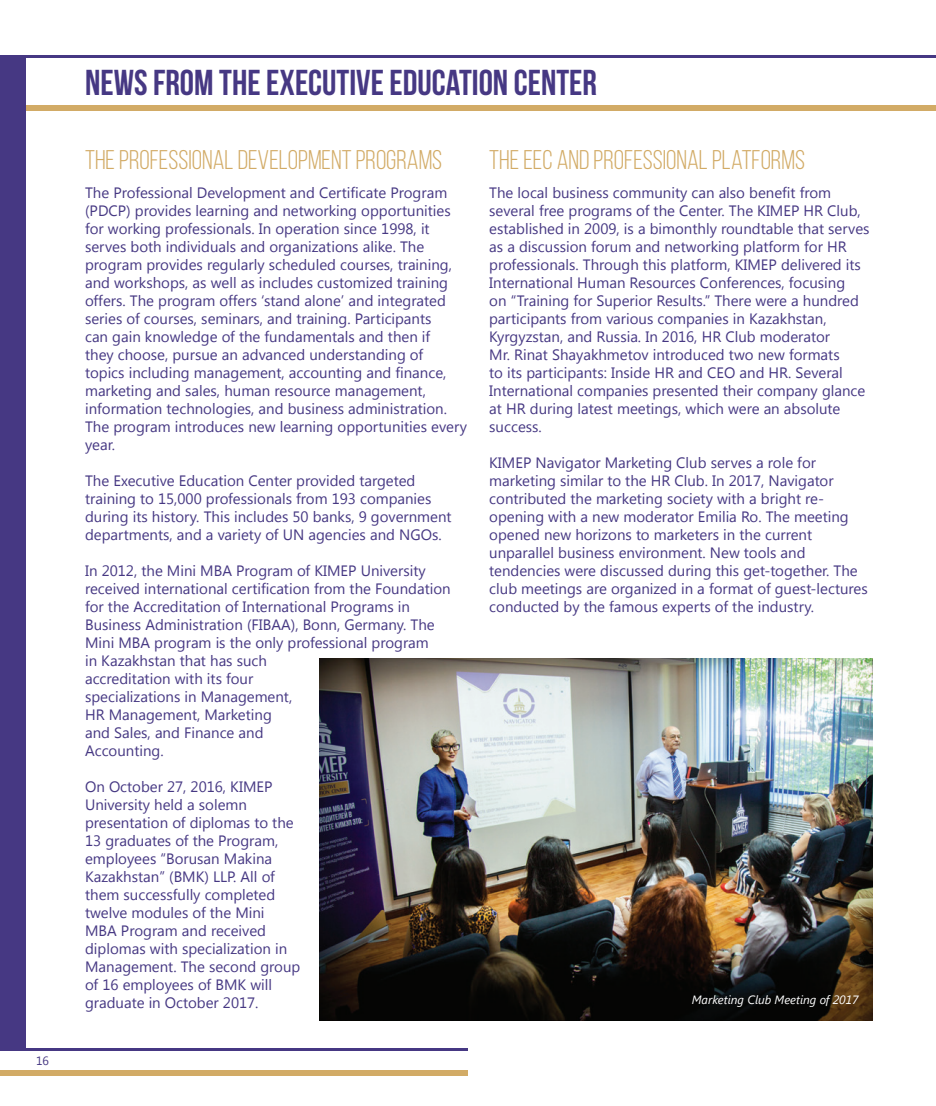
<style>
.page{position:relative;width:936px;height:1106px;background:#fff}
.page>*{position:absolute;margin:0;border:0;box-sizing:border-box;transform-origin:0 0}
.t1{font:700 36px "Bebas Neue";color:#463883}
.t2{font:27px "Bebas Neue";color:#d2ab66}
.t3{font:15px/18px "Segoe UI";color:#463883}
.t4{font:italic 12px "Segoe UI";color:#fff}
.t5{font:12px "Segoe UI";color:#463883}
</style>
<div class="page">
<div style="left:0;top:105px;width:935px;height:6px;background:#d2ab66"></div>
<div style="left:0;top:1070px;width:468px;height:6px;background:#d2ab66"></div>
<hr style="left:0;top:55px;width:935px;height:2px;background:#463883">
<hr style="left:0;top:1048px;width:468px;height:2px;background:#463883">
<img style="left:319px;top:659px;width:553px;height:361px">
<div style="left:0;top:55px;width:26px;height:993px;background:#463883"></div>
<p class="t5" style="left:36px;top:1052px;width:14px">16</p>
<h1 class="t1" style="left:85px;top:63px;width:513px">NEWS FROM THE EXECUTIVE EDUCATION CENTER</h1>
<h2 class="t2" style="left:85px;top:145px;width:359px">THE PROFESSIONAL DEVELOPMENT PROGRAMS</h2>
<p class="t3" style="left:85px;top:183px;width:383px">The Professional Development and Certificate Program (PDCP) provides learning and networking opportunities for working professionals. In operation since 1998, it serves both individuals and organizations alike. The program provides regularly scheduled courses, training, and workshops, as well as includes customized training offers. The program offers ‘stand alone’ and integrated series of courses, seminars, and training. Participants<br>can gain knowledge of the fundamentals and then if<br>they choose, pursue an advanced understanding of<br>topics including management, accounting and finance, marketing and sales, human resource management, information technologies, and business administration.<br>The program introduces new learning opportunities every year.</p>
<p class="t3" style="left:85px;top:471px;width:368px">The Executive Education Center provided targeted training to 15,000 professionals from 193 companies during its history. This includes 50 banks, 9 government departments, and a variety of UN agencies and NGOs.</p>
<p class="t3" style="left:85px;top:561px;width:367px">In 2012, the Mini MBA Program of KIMEP University received international certification from the Foundation for the Accreditation of International Programs in Business Administration (FIBAA), Bonn, Germany. The Mini MBA program is the only professional program<br>in Kazakhstan that has such<br>accreditation with its four<br>specializations in Management,<br>HR Management, Marketing<br>and Sales, and Finance and<br>Accounting.</p>
<p class="t3" style="left:85px;top:777px;width:217px">On October 27, 2016, KIMEP<br>University held a solemn presentation of diplomas to the<br>13 graduates of the Program, employees “Borusan Makina<br>Kazakhstan” (BMK) LLP. All of them successfully completed twelve modules of the Mini<br>MBA Program and received diplomas with specialization in<br>Management. The second group of 16 employees of BMK will graduate in October 2017.</p>
<h2 class="t2" style="left:489px;top:145px;width:317px">THE EEC AND PROFESSIONAL PLATFORMS</h2>
<p class="t3" style="left:489px;top:183px;width:382px">The local business community can also benefit from several free programs of the Center. The KIMEP HR Club, established in 2009, is a bimonthly roundtable that serves as a discussion forum and networking platform for HR professionals. Through this platform, KIMEP delivered its International Human Resources Conferences, focusing<br>on “Training for Superior Results.” There were a hundred participants from various companies in Kazakhstan, Kyrgyzstan, and Russia. In 2016, HR Club moderator<br>Mr. Rinat Shayakhmetov introduced two new formats<br>to its participants: Inside HR and CEO and HR. Several International companies presented their company glance at HR during latest meetings, which were an absolute success.</p>
<p class="t3" style="left:489px;top:453px;width:380px">KIMEP Navigator Marketing Club serves a role for marketing similar to the HR Club. In 2017, Navigator contributed the marketing society with a bright re&shy;opening with a new moderator Emilia Ro. The meeting opened new horizons to marketers in the current unparallel business environment. New tools and tendencies were discussed during this get-together. The club meetings are organized in a format of guest-lectures conducted by the famous experts of the industry.</p>
<p class="t4" style="left:691px;top:991px;width:168px">Marketing Club Meeting of 2017</p>
</div>
